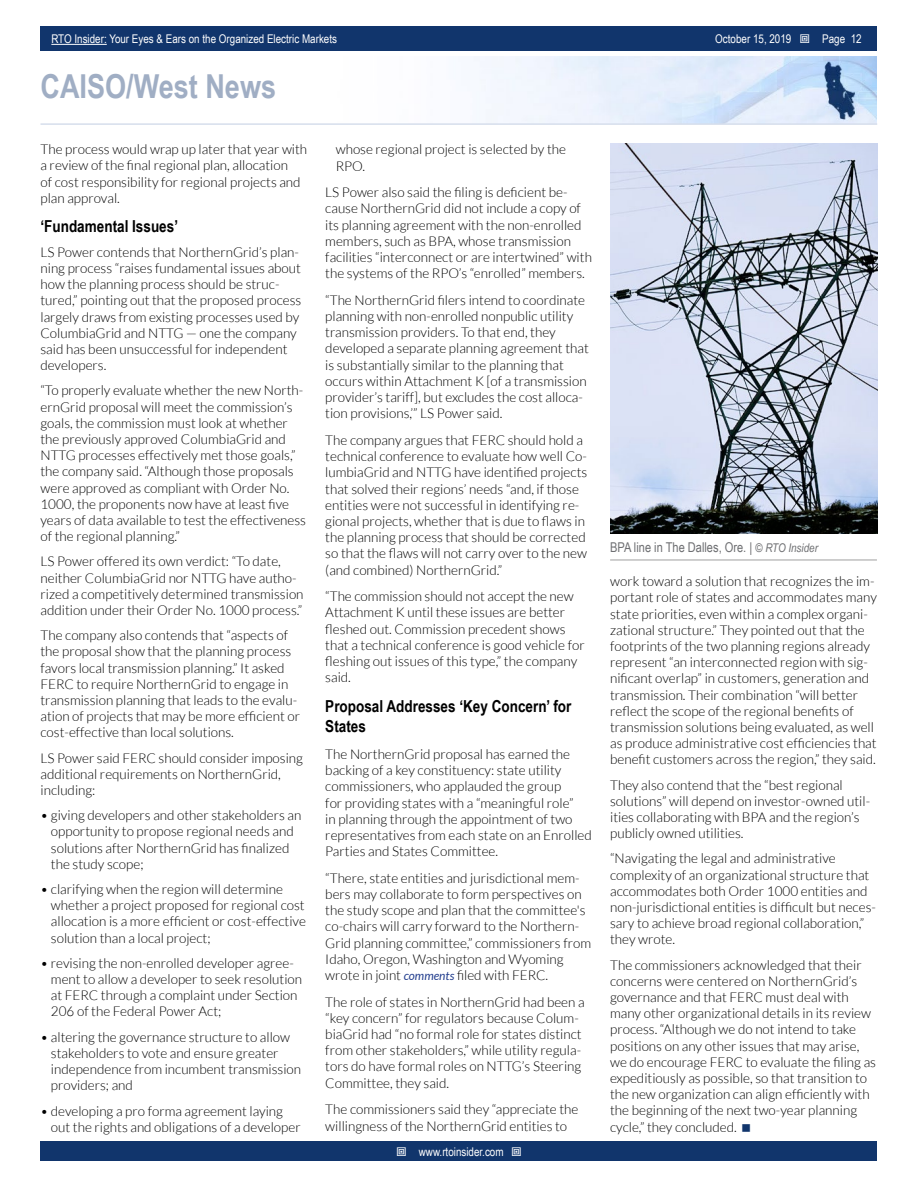
<style>
.page{position:relative;width:918px;height:1188px;background:#fff}
.page>*{position:absolute;margin:0;border:0;box-sizing:border-box;transform-origin:0 0}
.t1{font:700 33px "Arial Narrow";color:#a0aec4}
.t2{font:700 16.5px/19.8px "Arial Narrow";color:#000}
.t3{font:300 13.5px/16.2px "Lato";color:#000}
.t4{font:13.5px "Arial Narrow";color:#6d6e71}
.t5{font:12px "Arial Narrow";color:#fff}
.s1{font-style:inherit}
.s2{font-weight:400;font-style:italic;font-size:12px;color:#25408f}
.s3{font-style:italic;font-size:12px}
</style>
<div class="page">
<div style="left:41px;top:1142px;width:836px;height:19px;background:#11356c"></div>
<div style="left:41px;top:27px;width:836px;height:24px;background:#11356c"></div>
<hr style="left:51px;top:44px;width:56px;height:1px;background:#fff">
<img style="left:474px;top:56px;width:403px;height:67px">
<hr style="left:40px;top:123px;width:837px;height:2px;background:#d6deec">
<hr style="left:610px;top:559px;width:267px;height:2px;background:#bfbfbf">
<img style="left:610px;top:143px;width:267px;height:391px">
<p class="t5" style="left:51px;top:30px;width:287px">RTO Insider: Your Eyes &amp; Ears on the Organized Electric Markets</p>
<p class="t5" style="left:715px;top:30px;width:78px">October 15, <span class="s1">2019</span></p>
<p class="t5" style="left:822px;top:30px;width:41px">Page 12</p>
<h1 class="t1" style="left:40px;top:61px;width:237px">CAISO/West News</h1>
<p class="t3" style="left:40px;top:141px;width:268px">The process would wrap up later that year with a review of the final regional plan, allocation<br>of cost responsibility for regional projects and plan approval.</p>
<p class="t2" style="left:40px;top:215px;width:139px">‘Fundamental Issues’</p>
<p class="t3" style="left:40px;top:244px;width:262px">LS Power contends that NorthernGrid’s plan&shy;ning process “raises fundamental issues about how the planning process should be struc&shy;tured,” pointing out that the proposed process largely draws from existing processes used by ColumbiaGrid and NTTG — one the company said has been unsuccessful for independent developers.</p>
<p class="t3" style="left:40px;top:383px;width:267px">“To properly evaluate whether the new North&shy;ernGrid proposal will meet the commission’s goals, the commission must look at whether the previously approved ColumbiaGrid and NTTG processes effectively met those goals,” the company said. “Although those proposals were approved as compliant with Order No.<br>1000, the proponents now have at least five years of data available to test the effectiveness of the regional planning.”</p>
<p class="t3" style="left:40px;top:554px;width:265px">LS Power offered its own verdict: “To date, neither ColumbiaGrid nor NTTG have autho&shy;rized a competitively determined transmission addition under their Order No. 1000 process.”</p>
<p class="t3" style="left:40px;top:627px;width:261px">The company also contends that “aspects of the proposal show that the planning process favors local transmission planning.” It asked FERC to require NorthernGrid to engage in transmission planning that leads to the evalu&shy;ation of projects that may be more efficient or cost-effective than local solutions.</p>
<p class="t3" style="left:40px;top:750px;width:264px">LS Power said FERC should consider imposing additional requirements on NorthernGrid, including:</p>
<p class="t3" style="left:51px;top:807px;width:252px;text-indent:-10px">• giving developers and other stakeholders an opportunity to propose regional needs and solutions after NorthernGrid has finalized the study scope;</p>
<p class="t3" style="left:51px;top:881px;width:257px;text-indent:-10px">• clarifying when the region will determine whether a project proposed for regional cost allocation is a more efficient or cost-effective solution than a local project;</p>
<p class="t3" style="left:51px;top:955px;width:253px;text-indent:-10px">• revising the non-enrolled developer agree&shy;ment to allow a developer to seek resolution at FERC through a complaint under Section 206 of the Federal Power Act;</p>
<p class="t3" style="left:51px;top:1029px;width:252px;text-indent:-10px">• altering the governance structure to allow stakeholders to vote and ensure greater independence from incumbent transmission providers; and</p>
<p class="t3" style="left:51px;top:1103px;width:251px;text-indent:-10px">• developing a pro forma agreement laying out the rights and obligations of a developer</p>
<p class="t3" style="left:336px;top:141px;width:232px">whose regional project is selected by the<br>RPO.</p>
<p class="t3" style="left:325px;top:184px;width:268px">LS Power also said the filing is deficient be&shy;cause NorthernGrid did not include a copy of its planning agreement with the non-enrolled members, such as BPA, whose transmission facilities “interconnect or are intertwined” with the systems of the RPO’s “enrolled” members.</p>
<p class="t3" style="left:325px;top:292px;width:265px">“The NorthernGrid filers intend to coordinate planning with non-enrolled nonpublic utility transmission providers. To that end, they developed a separate planning agreement that is substantially similar to the planning that occurs within Attachment K [of a transmission provider’s tariff], but excludes the cost alloca&shy;tion provisions,’” LS Power said.</p>
<p class="t3" style="left:325px;top:432px;width:263px">The company argues that FERC should hold a technical conference to evaluate how well Co&shy;lumbiaGrid and NTTG have identified projects that solved their regions’ needs “and, if those entities were not successful in identifying re&shy;gional projects, whether that is due to flaws in the planning process that should be corrected so that the flaws will not carry over to the new (and combined) NorthernGrid.”</p>
<p class="t3" style="left:325px;top:588px;width:261px">“The commission should not accept the new Attachment K until these issues are better fleshed out. Commission precedent shows that a technical conference is good vehicle for fleshing out issues of this type,” the company said.</p>
<p class="t2" style="left:325px;top:696px;width:248px">Proposal Addresses ‘Key Concern’ for<br>States</p>
<p class="t3" style="left:325px;top:746px;width:268px">The NorthernGrid proposal has earned the backing of a key constituency: state utility commissioners, who applauded the group<br>for providing states with a “meaningful role”<br>in planning through the appointment of two representatives from each state on an Enrolled Parties and States Committee.</p>
<p class="t3" style="left:325px;top:870px;width:267px">“There, state entities and jurisdictional mem&shy;bers may collaborate to form perspectives on the study scope and plan that the committee's co-chairs will carry forward to the Northern-Grid planning committee,” commissioners from Idaho, Oregon, Washington and Wyoming wrote in joint <span class="s2">comments</span> filed with FERC.</p>
<p class="t3" style="left:325px;top:994px;width:261px">The role of states in NorthernGrid had been a “key concern” for regulators because Colum&shy;biaGrid had “no formal role for states distinct from other stakeholders,” while utility regula&shy;tors do have formal roles on NTTG’s Steering Committee, they said.</p>
<p class="t3" style="left:325px;top:1101px;width:255px">The commissioners said they “appreciate the willingness of the NorthernGrid entities to</p>
<p class="t5" style="left:419px;top:1143px;width:86px">www.rtoinsider.com</p>
<p class="t4" style="left:610px;top:538px;width:209px">BPA line in The Dalles, Ore. | <span class="s3">© RTO Insider</span></p>
<p class="t3" style="left:610px;top:573px;width:268px">work toward a solution that recognizes the im&shy;portant role of states and accommodates many state priorities, even within a complex organi&shy;zational structure.” They pointed out that the footprints of the two planning regions already represent “an interconnected region with sig&shy;nificant overlap” in customers, generation and transmission. Their combination “will better reflect the scope of the regional benefits of transmission solutions being evaluated, as well as produce administrative cost efficiencies that benefit customers across the region,” they said.</p>
<p class="t3" style="left:610px;top:777px;width:262px">They also contend that the “best regional solutions” will depend on investor-owned util&shy;ities collaborating with BPA and the region’s publicly owned utilities.</p>
<p class="t3" style="left:610px;top:850px;width:267px">“Navigating the legal and administrative complexity of an organizational structure that accommodates both Order 1000 entities and non-jurisdictional entities is difficult but neces&shy;sary to achieve broad regional collaboration,” they wrote.</p>
<p class="t3" style="left:610px;top:957px;width:267px">The commissioners acknowledged that their concerns were centered on NorthernGrid’s governance and that FERC must deal with many other organizational details in its review process. “Although we do not intend to take positions on any other issues that may arise, we do encourage FERC to evaluate the filing as expeditiously as possible, so that transition to the new organization can align efficiently with the beginning of the next two-year planning cycle,” they concluded.</p>
</div>
